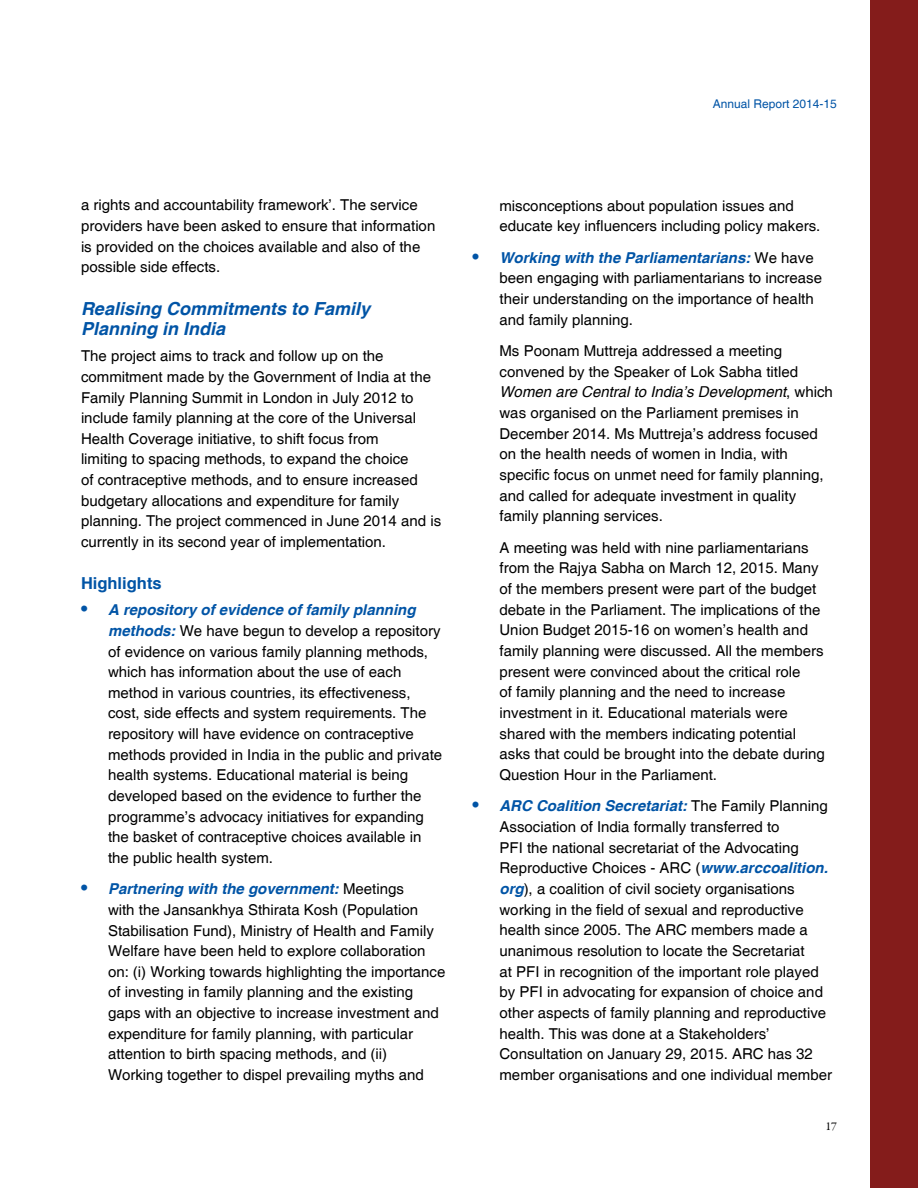
<style>
.page{position:relative;width:918px;height:1188px;background:#fff}
.page>*{position:absolute;margin:0;border:0;box-sizing:border-box;transform-origin:0 0}
.t1{font:italic 700 18px/20.7px "Helvetica";color:#0054a6}
.t2{font:700 16.5px "Helvetica";color:#0054a6}
.t3{font:15px/20.7px "Helvetica";color:#000}
.t4{font:12px "Helvetica";color:#0054a6}
.t5{font:12px "Garamond Premr Pro";color:#000}
.s1{font-weight:700;font-size:18px;color:#0054a6}
.s2{font-weight:700;font-style:italic;color:#0054a6}
.s3{font-style:italic}
</style>
<div class="page">
<div style="left:870px;top:0;width:48px;height:1188px;background:#841c1b"></div>
<p class="t4" style="left:713px;top:97px;width:126px">Annual Report 2014-15</p>
<p class="t3" style="left:81px;top:195px;width:356px">a rights and accountability framework’. The service providers have been asked to ensure that information is provided on the choices available and also of the possible side effects.</p>
<p class="t1" style="left:81px;top:299px;width:291px">Realising Commitments to Family<br>Planning in India</p>
<p class="t3" style="left:81px;top:346px;width:362px">The project aims to track and follow up on the commitment made by the Government of India at the Family Planning Summit in London in July 2012 to include family planning at the core of the Universal Health Coverage initiative, to shift focus from<br>limiting to spacing methods, to expand the choice<br>of contraceptive methods, and to ensure increased budgetary allocations and expenditure for family planning. The project commenced in June 2014 and is currently in its second year of implementation.</p>
<p class="t2" style="left:81px;top:573px;width:82px">Highlights</p>
<p class="t3" style="left:108px;top:600px;width:336px;text-indent:-27px"><span class="s1">•</span> <span class="s2">A repository of evidence of family planning methods:</span> We have begun to develop a repository of evidence on various family planning methods, which has information about the use of each method in various countries, its effectiveness, cost, side effects and system requirements. The repository will have evidence on contraceptive methods provided in India in the public and private health systems. Educational material is being developed based on the evidence to further the programme’s advocacy initiatives for expanding the basket of contraceptive choices available in the public health system.</p>
<p class="t3" style="left:108px;top:879px;width:339px;text-indent:-27px"><span class="s1">•</span> <span class="s2">Partnering with the government:</span> Meetings<br>with the Jansankhya Sthirata Kosh (Population Stabilisation Fund), Ministry of Health and Family Welfare have been held to explore collaboration on: (i) Working towards highlighting the importance of investing in family planning and the existing gaps with an objective to increase investment and expenditure for family planning, with particular attention to birth spacing methods, and (ii)<br>Working together to dispel prevailing myths and</p>
<p class="t3" style="left:500px;top:195px;width:322px">misconceptions about population issues and educate key influencers including policy makers.</p>
<p class="t3" style="left:500px;top:248px;width:324px;text-indent:-27px"><span class="s1">•</span> <span class="s2">Working with the Parliamentarians:</span> We have been engaging with parliamentarians to increase their understanding on the importance of health and family planning.</p>
<p class="t3" style="left:500px;top:341px;width:335px">Ms Poonam Muttreja addressed a meeting convened by the Speaker of Lok Sabha titled <span class="s3">Women are Central to India’s Development</span>, which was organised on the Parliament premises in December 2014. Ms Muttreja’s address focused on the health needs of women in India, with specific focus on unmet need for family planning, and called for adequate investment in quality family planning services.</p>
<p class="t3" style="left:500px;top:538px;width:327px">A meeting was held with nine parliamentarians from the Rajya Sabha on March 12, 2015. Many of the members present were part of the budget debate in the Parliament. The implications of the Union Budget 2015-16 on women’s health and family planning were discussed. All the members present were convinced about the critical role<br>of family planning and the need to increase investment in it. Educational materials were shared with the members indicating potential asks that could be brought into the debate during Question Hour in the Parliament.</p>
<p class="t3" style="left:500px;top:796px;width:334px;text-indent:-27px"><span class="s1">•</span> <span class="s2">ARC Coalition Secretariat:</span> The Family Planning Association of India formally transferred to<br>PFI the national secretariat of the Advocating Reproductive Choices - ARC (<span class="s2">www.arccoalition. org</span>), a coalition of civil society organisations working in the field of sexual and reproductive health since 2005. The ARC members made a unanimous resolution to locate the Secretariat<br>at PFI in recognition of the important role played by PFI in advocating for expansion of choice and other aspects of family planning and reproductive health. This was done at a Stakeholders’ Consultation on January 29, 2015. ARC has 32 member organisations and one individual member</p>
<p class="t5" style="left:825px;top:1119px;width:13px">17</p>
</div>
